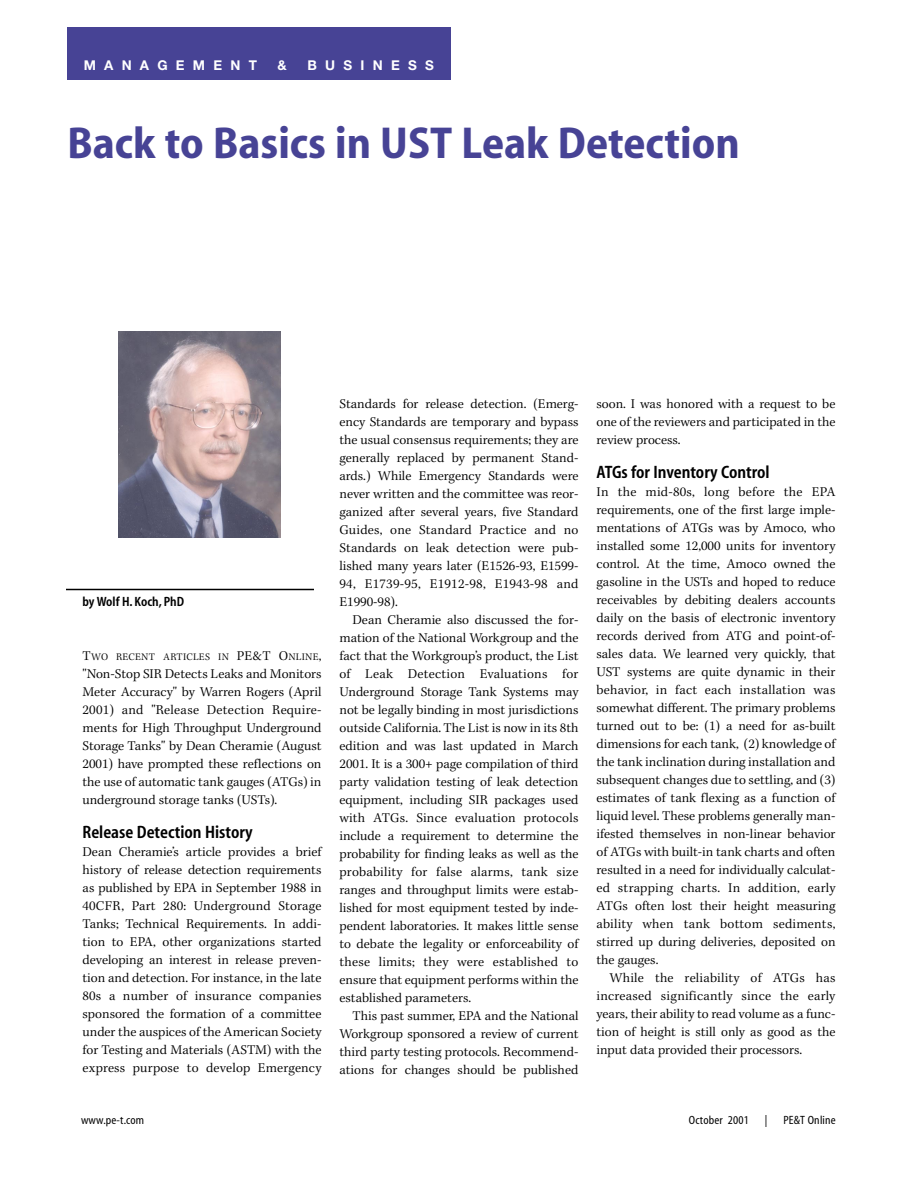
<style>
.page{position:relative;width:918px;height:1188px;background:#fff}
.page>*{position:absolute;margin:0;border:0;box-sizing:border-box;transform-origin:0 0}
.t1{font:45px "Myriad MM 700 495";color:#474395}
.t2{font:18px "Myriad MM 600 400";color:#000}
.t3{font:13.5px/18px "Kepl MM 246 33 246 33 193 26 193 26";color:#000;text-align:justify}
.t4{font:700 13.5px "Helvetica Neue";letter-spacing:.61em;color:#fff}
.t5{font:13.5px "Myriad MM 600 400";color:#000}
.t6{font:12px "Myriad MM 400 400";letter-spacing:.015em;color:#000}
.t7{font:10.2px "Kepl MM 246 33 246 33 193 26 193 26";letter-spacing:.025em;color:#000}
.s1{font-size:13.5px}
</style>
<div class="page">
<div style="left:68px;top:27px;width:384px;height:53px;background:#474395"></div>
<hr style="left:66px;top:589px;width:248px;height:1px;background:#000">
<img style="left:118px;top:332px;width:162px;height:205px">
<p class="t4" style="left:84px;top:60px;width:175px">MANAGEMENT</p>
<p class="t4" style="left:278px;top:60px;width:11px">&amp;</p>
<p class="t4" style="left:307px;top:60px;width:128px">BUSINESS</p>
<h1 class="t1" style="left:68px;top:125px;width:674px">Back to Basics in UST Leak Detection</h1>
<p class="t5" style="left:82px;top:597px;width:103px">by Wolf H. Koch, PhD</p>
<p class="t7" style="left:82px;top:652px;width:240px"><span class="s1">T</span>WO RECENT ARTICLES IN <span class="s1">PE&amp;T O</span>NLINE<span class="s1">,</span></p>
<p class="t3" style="left:83px;top:665px;width:241px">"Non-Stop SIR Detects Leaks and Monitors Meter Accuracy" by Warren Rogers (April 2001) and "Release Detection Require&shy;ments for High Throughput Underground Storage Tanks" by Dean Cheramie (August 2001) have prompted these reflections on the use of automatic tank gauges (ATGs) in underground storage tanks (USTs).</p>
<h2 class="t2" style="left:82px;top:826px;width:172px">Release Detection History</h2>
<p class="t3" style="left:82px;top:844px;width:241px">Dean Cheramie’s article provides a brief history of release detection requirements as published by EPA in September 1988 in 40CFR, Part 280: Underground Storage Tanks; Technical Requirements. In addi&shy;tion to EPA, other organizations started developing an interest in release preven&shy;tion and detection. For instance, in the late 80s a number of insurance companies sponsored the formation of a committee under the auspices of the American Society for Testing and Materials (ASTM) with the express purpose to develop Emergency</p>
<p class="t3" style="left:339px;top:395px;width:241px">Standards for release detection. (Emerg&shy;ency Standards are temporary and bypass the usual consensus requirements; they are generally replaced by permanent Stand&shy;ards.) While Emergency Standards were never written and the committee was reor&shy;ganized after several years, five Standard Guides, one Standard Practice and no Standards on leak detection were pub&shy;lished many years later (E1526-93, E1599- 94, E1739-95, E1912-98, E1943-98 and E1990-98).</p>
<p class="t3" style="left:339px;top:611px;width:241px;text-indent:13px">Dean Cheramie also discussed the for&shy;mation of the National Workgroup and the fact that the Workgroup’s product, the List of Leak Detection Evaluations for Underground Storage Tank Systems may not be legally binding in most jurisdictions outside California. The List is now in its 8th edition and was last updated in March 2001. It is a 300+ page compilation of third party validation testing of leak detection equipment, including SIR packages used with ATGs. Since evaluation protocols include a requirement to determine the probability for finding leaks as well as the probability for false alarms, tank size ranges and throughput limits were estab&shy;lished for most equipment tested by inde&shy;pendent laboratories. It makes little sense to debate the legality or enforceability of these limits; they were established to ensure that equipment performs within the established parameters.</p>
<p class="t3" style="left:339px;top:1007px;width:241px;text-indent:13px">This past summer, EPA and the National Workgroup sponsored a review of current third party testing protocols. Recommend&shy;ations for changes should be published</p>
<p class="t3" style="left:596px;top:395px;width:241px">soon. I was honored with a request to be one of the reviewers and participated in the review process.</p>
<h2 class="t2" style="left:597px;top:466px;width:175px">ATGs for Inventory Control</h2>
<p class="t3" style="left:597px;top:484px;width:241px">In the mid-80s, long before the EPA requirements, one of the first large imple&shy;mentations of ATGs was by Amoco, who installed some 12,000 units for inventory control. At the time, Amoco owned the gasoline in the USTs and hoped to reduce receivables by debiting dealers accounts daily on the basis of electronic inventory records derived from ATG and point-of&shy;sales data. We learned very quickly, that UST systems are quite dynamic in their behavior, in fact each installation was somewhat different. The primary problems turned out to be: (1) a need for as-built dimensions for each tank, (2) knowledge of the tank inclination during installation and subsequent changes due to settling, and (3) estimates of tank flexing as a function of liquid level. These problems generally man&shy;ifested themselves in non-linear behavior of ATGs with built-in tank charts and often resulted in a need for individually calculat&shy;ed strapping charts. In addition, early ATGs often lost their height measuring ability when tank bottom sediments, stirred up during deliveries, deposited on the gauges.</p>
<p class="t3" style="left:597px;top:970px;width:241px;text-indent:13px">While the reliability of ATGs has increased significantly since the early years, their ability to read volume as a func&shy;tion of height is still only as good as the input data provided their processors.</p>
<p class="t6" style="left:81px;top:1116px;width:65px">www.pe-t.com</p>
<p class="t6" style="left:689px;top:1116px;width:62px">October 2001</p>
<p class="t6" style="left:765px;top:1116px;width:4px">|</p>
<p class="t6" style="left:783px;top:1116px;width:54px">PE&amp;T Online</p>
</div>
